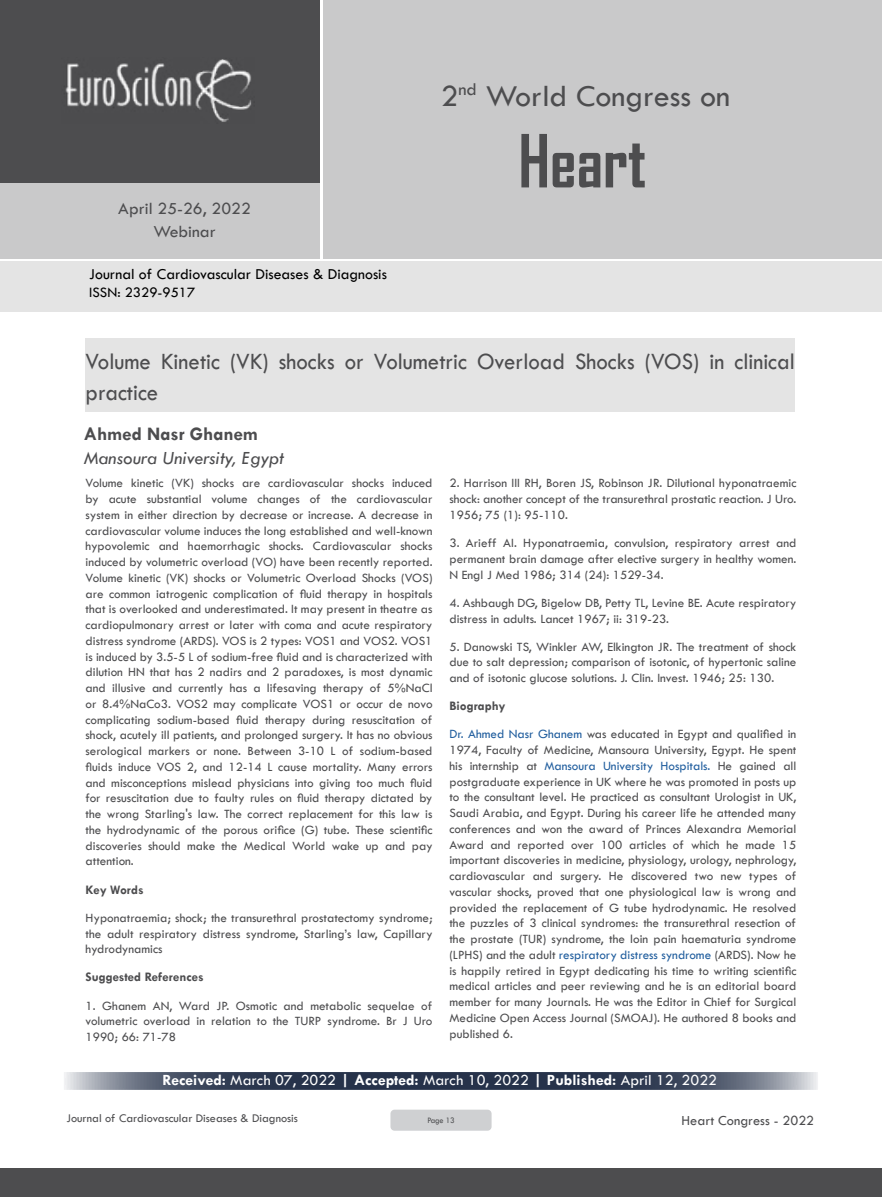
<style>
.page{position:relative;width:882px;height:1197px;background:#fff}
.page>*{position:absolute;margin:0;border:0;box-sizing:border-box;transform-origin:0 0}
.t1{font:700 70px "Agency FB";color:#4d4d4f;scale:.95 1}
.t2{font:31.5px "Tw Cen";color:#4d4d4f}
.t3{font:24.32px/31.5px "Tw Cen";color:#4d4d4f;scale:.94 1}
.t4{font:italic 19.25px "Tw Cen";color:#4d4d4f}
.t5{font:700 19.25px "Tw Cen";color:#4d4d4f}
.t6{font:17.5px/23.6px "Tw Cen";color:#4d4d4f;text-align:center}
.t7{font:15.75px "Tw Cen";color:#fff}
.t8{font:15.75px "Tw Cen";color:#000}
.t9{font:14.88px "Tw Cen";color:#000}
.t10{font:14.35px "Tw Cen";color:#4d4d4f}
.t11{font:13.12px/15.8px "Tw Cen";color:#4d4d4f;text-align:justify}
.t12{font:700 13.12px "Tw Cen";color:#4d4d4f}
.t13{font:12.25px "Tw Cen";color:#4d4d4f}
.t14{font:8.58px "Tw Cen";letter-spacing:-.02em;color:#4d4d4f;scale:.95 1}
.s1{font-weight:700}
.s2{color:#215e9e}
</style>
<div class="page">
<div style="left:0;top:0;width:319px;height:183px;background:#4d4d4f"></div>
<div style="left:0;top:183px;width:319px;height:76px;background:#c9c9ca"></div>
<div style="left:323px;top:0;width:559px;height:259px;background:#c9c9ca"></div>
<img style="left:65px;top:59px;width:187px;height:63px">
<div style="left:0;top:1168px;width:882px;height:29px;background:#4d4d4f"></div>
<div style="left:1px;top:261px;width:881px;height:51px;background:#e4e4e4"></div>
<div style="left:390px;top:1110px;width:102px;height:21px;background:#cfd0d2;border-radius:4px"></div>
<div style="left:85px;top:338px;width:710px;height:73px;background:#e4e4e4"></div>
<svg style="left:64px;top:1072px;width:754px;height:18px;background:#495367"></svg>
<h2 class="t2" style="left:441px;top:77px;width:291px">2<sup>nd</sup> World Congress on</h2>
<h3 class="t6" style="left:118px;top:196px;width:134px">April 25-26, 2022<br>Webinar</h3>
<p class="t8" style="left:89px;top:264px;width:299px">Journal of Cardiovascular Diseases &amp; Diagnosis</p>
<p class="t9" style="left:89px;top:283px;width:108px">ISSN: 2329-9517</p>
<h1 class="t1" style="left:518px;top:118px;width:136px">Heart</h1>
<h3 class="t3" style="left:86px;top:345px;width:756px">Volume Kinetic (VK) shocks or Volumetric Overload Shocks (VOS) in clinical practice</h3>
<h3 class="t5" style="left:84px;top:423px;width:176px">Ahmed Nasr Ghanem</h3>
<h3 class="t4" style="left:84px;top:446px;width:202px">Mansoura University, Egypt</h3>
<p class="t11" style="left:86px;top:475px;width:349px">Volume kinetic (VK) shocks are cardiovascular shocks induced by acute substantial volume changes of the cardiovascular system in either direction by decrease or increase. A decrease in cardiovascular volume induces the long established and well-known hypovolemic and haemorrhagic shocks. Cardiovascular shocks induced by volumetric overload (VO) have been recently reported.<br>Volume kinetic (VK) shocks or Volumetric Overload Shocks (VOS) are common iatrogenic complication of fluid therapy in hospitals that is overlooked and underestimated. It may present in theatre as cardiopulmonary arrest or later with coma and acute respiratory distress syndrome (ARDS). VOS is 2 types: VOS1 and VOS2. VOS1 is induced by 3.5-5 L of sodium-free fluid and is characterized with dilution HN that has 2 nadirs and 2 paradoxes, is most dynamic and illusive and currently has a lifesaving therapy of 5%NaCl or 8.4%NaCo3. VOS2 may complicate VOS1 or occur de novo complicating sodium-based fluid therapy during resuscitation of shock, acutely ill patients, and prolonged surgery. It has no obvious serological markers or none. Between 3-10 L of sodium-based fluids induce VOS 2, and 12-14 L cause mortality. Many errors and misconceptions mislead physicians into giving too much fluid for resuscitation due to faulty rules on fluid therapy dictated by the wrong Starling's law. The correct replacement for this law is the hydrodynamic of the porous orifice (G) tube. These scientific discoveries should make the Medical World wake up and pay attention.</p>
<p class="t12" style="left:86px;top:882px;width:60px">Key Words</p>
<p class="t11" style="left:86px;top:910px;width:348px">Hyponatraemia; shock; the transurethral prostatectomy syndrome; the adult respiratory distress syndrome, Starling’s law, Capillary hydrodynamics</p>
<p class="t12" style="left:86px;top:969px;width:120px">Suggested References</p>
<p class="t11" style="left:86px;top:997px;width:348px">1. Ghanem AN, Ward JP. Osmotic and metabolic sequelae of volumetric overload in relation to the TURP syndrome. Br J Uro 1990; 66: 71-78</p>
<p class="t11" style="left:449px;top:475px;width:348px">2. Harrison III RH, Boren JS, Robinson JR. Dilutional hyponatraemic shock: another concept of the transurethral prostatic reaction. J Uro.<br>1956; 75 (1): 95-110.</p>
<p class="t11" style="left:449px;top:535px;width:348px">3. Arieff AI. Hyponatraemia, convulsion, respiratory arrest and permanent brain damage after elective surgery in healthy women.<br>N Engl J Med 1986; 314 (24): 1529-34.</p>
<p class="t11" style="left:449px;top:595px;width:348px">4. Ashbaugh DG, Bigelow DB, Petty TL, Levine BE. Acute respiratory distress in adults. Lancet 1967; ii: 319-23.</p>
<p class="t11" style="left:449px;top:639px;width:348px">5. Danowski TS, Winkler AW, Elkington JR. The treatment of shock due to salt depression; comparison of isotonic, of hypertonic saline and of isotonic glucose solutions. J. Clin. Invest. 1946; 25: 130.</p>
<p class="t11" style="left:449px;top:692px;width:348px;line-height:28.2px"><span class="s1">Biography<br></span><span class="s2">Dr. Ahmed Nasr Ghanem</span> was educated in Egypt and qualified in</p>
<p class="t11" style="left:449px;top:742px;width:349px">1974, Faculty of Medicine, Mansoura University, Egypt. He spent his internship at <span class="s2">Mansoura University Hospitals.</span> He gained all postgraduate experience in UK where he was promoted in posts up to the consultant level. He practiced as consultant Urologist in UK, Saudi Arabia, and Egypt. During his career life he attended many conferences and won the award of Princes Alexandra Memorial Award and reported over 100 articles of which he made 15 important discoveries in medicine, physiology, urology, nephrology, cardiovascular and surgery. He discovered two new types of vascular shocks, proved that one physiological law is wrong and provided the replacement of G tube hydrodynamic. He resolved the puzzles of 3 clinical syndromes: the transurethral resection of the prostate (TUR) syndrome, the loin pain haematuria syndrome (LPHS) and the adult <span class="s2">respiratory distress syndrome</span> (ARDS). Now he is happily retired in Egypt dedicating his time to writing scientific medical articles and peer reviewing and he is an editorial board member for many Journals. He was the Editor in Chief for Surgical Medicine Open Access Journal (SMOAJ). He authored 8 books and published 6.</p>
<p class="t7" style="left:162px;top:1071px;width:556px"><span class="s1">Received:</span> March 07, 2022 <span class="s1">| Accepted:</span> March 10, 2022 <span class="s1">| Published:</span> April 12, 2022</p>
<p class="t13" style="left:66px;top:1111px;width:233px">Journal of Cardiovascular Diseases &amp; Diagnosis</p>
<p class="t14" style="left:427px;top:1115px;width:30px">Page 13</p>
<p class="t10" style="left:682px;top:1111px;width:134px">Heart Congress - 2022</p>
</div>
